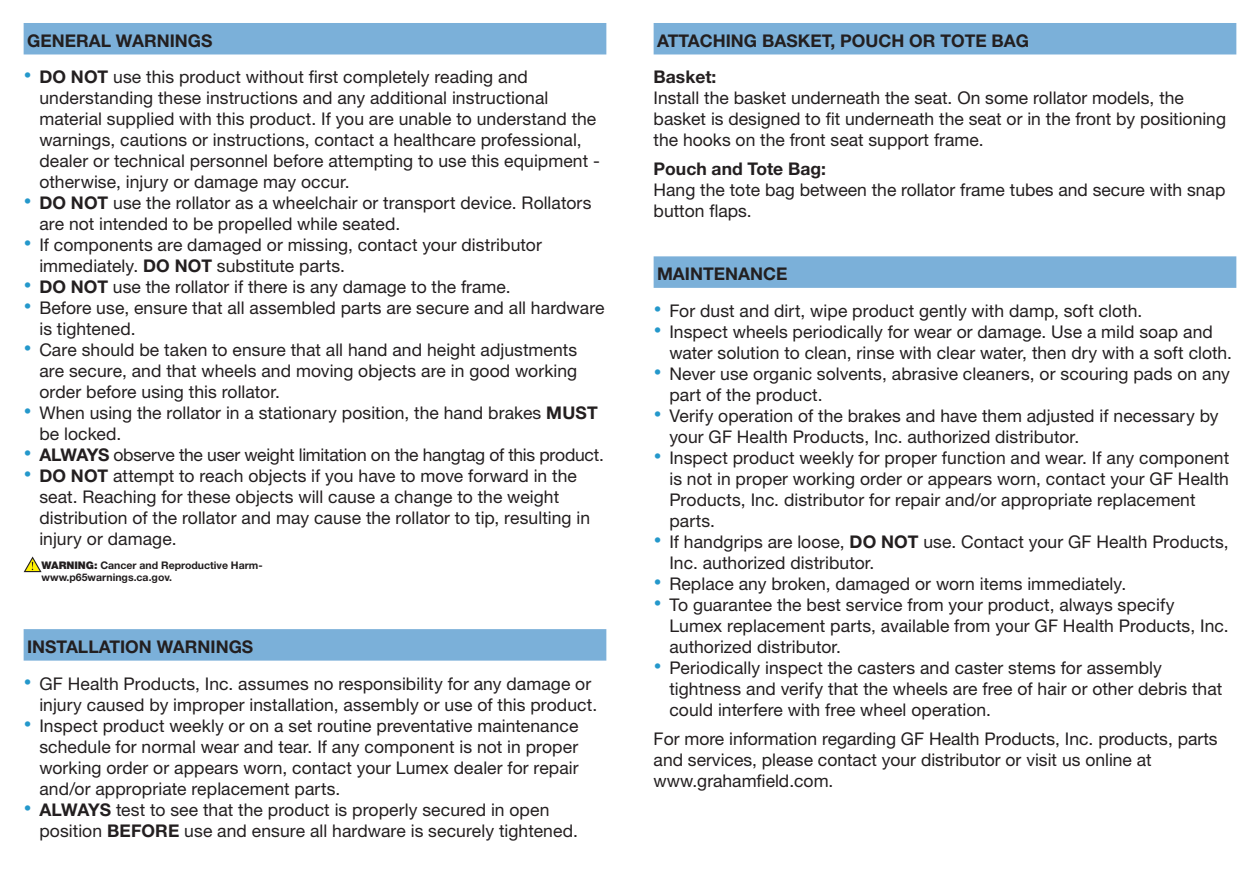
<style>
.page{position:relative;width:1260px;height:882px;background:#fff}
.page>*{position:absolute;margin:0;border:0;box-sizing:border-box;transform-origin:0 0}
.Text{font:17.5px/21px "Helvetica Neue LT Std";letter-spacing:.005em;color:#231f20}
.Color_Bar___Head{font:700 17.5px "Helvetica Neue LT Std";color:#231f20}
.Text-2{font:17.5px "Helvetica Neue LT Std";letter-spacing:-.015em;color:#231f20}
.Text-3{font:700 17.5px "Helvetica Neue LT Std";color:#231f20}
.Text-4{font:700 10.5px "Helvetica Neue LT Std";color:#231f20}
.s1{font-family:"Raleway";font-weight:900;font-size:22.75px;color:#2498cb}
.s2{font-weight:700}
.s3{font-weight:900}
</style>
<div class="page">
<div style="left:24px;top:23px;width:582px;height:31px;background:#7bb0d9"></div>
<svg style="left:24px;top:556px;width:18px;height:16px"></svg>
<div style="left:24px;top:629px;width:582px;height:32px;background:#7bb0d9"></div>
<div style="left:654px;top:256px;width:582px;height:32px;background:#7bb0d9"></div>
<div style="left:654px;top:23px;width:582px;height:31px;background:#7bb0d9"></div>
<p class="Color_Bar___Head" style="left:27px;top:30px;width:187px">GENERAL WARNINGS</p>
<p class="Text" style="left:39px;top:66px;width:562px;text-indent:-16px"><span class="s1">•</span> <span class="s2">DO NOT</span> use this product without first completely reading and understanding these instructions and any additional instructional material supplied with this product. If you are unable to understand the warnings, cautions or instructions, contact a healthcare professional, dealer or technical personnel before attempting to use this equipment - otherwise, injury or damage may occur.</p>
<p class="Text" style="left:39px;top:192px;width:554px;text-indent:-16px"><span class="s1">•</span> <span class="s2">DO NOT</span> use the rollator as a wheelchair or transport device. Rollators are not intended to be propelled while seated.</p>
<p class="Text" style="left:39px;top:234px;width:504px;text-indent:-16px"><span class="s1">•</span> If components are damaged or missing, contact your distributor immediately. <span class="s2">DO NOT</span> substitute parts.</p>
<p class="Text" style="left:24px;top:276px;width:489px"><span class="s1">•</span> <span class="s2">DO NOT</span> use the rollator if there is any damage to the frame.</p>
<p class="Text" style="left:39px;top:297px;width:567px;text-indent:-16px"><span class="s1">•</span> Before use, ensure that all assembled parts are secure and all hardware is tightened.</p>
<p class="Text" style="left:39px;top:339px;width:539px;text-align:justify;text-indent:-16px"><span class="s1">•</span> Care should be taken to ensure that all hand and height adjustments are secure, and that wheels and moving objects are in good working order before using this rollator.</p>
<p class="Text" style="left:39px;top:402px;width:560px;text-indent:-16px"><span class="s1">•</span> When using the rollator in a stationary position, the hand brakes <span class="s2">MUST </span>be locked.</p>
<p class="Text-2" style="left:24px;top:445px;width:582px"><span class="s1">•</span> <span class="s2">ALWAYS</span> observe the user weight limitation on the hangtag of this product.</p>
<p class="Text" style="left:39px;top:465px;width:552px;text-indent:-16px"><span class="s1">•</span> <span class="s2">DO NOT</span> attempt to reach objects if you have to move forward in the seat. Reaching for these objects will cause a change to the weight distribution of the rollator and may cause the rollator to tip, resulting in injury or damage.</p>
<p class="Text-4" style="left:42px;top:558px;width:223px"><span class="s3">WARNING:</span> Cancer and Reproductive Harm-</p>
<p class="Text-4" style="left:42px;top:571px;width:132px">www.p65warnings.ca.gov.</p>
<p class="Color_Bar___Head" style="left:27px;top:636px;width:228px">INSTALLATION WARNINGS</p>
<p class="Text" style="left:39px;top:673px;width:559px;text-indent:-16px"><span class="s1">•</span> GF Health Products, Inc. assumes no responsibility for any damage or injury caused by improper installation, assembly or use of this product.</p>
<p class="Text" style="left:39px;top:715px;width:541px;text-align:justify;text-indent:-16px"><span class="s1">•</span> Inspect product weekly or on a set routine preventative maintenance schedule for normal wear and tear. If any component is not in proper working order or appears worn, contact your Lumex dealer for repair and/or appropriate replacement parts.</p>
<p class="Text" style="left:39px;top:799px;width:540px;text-indent:-16px"><span class="s1">•</span> <span class="s2">ALWAYS</span> test to see that the product is properly secured in open position <span class="s2">BEFORE</span> use and ensure all hardware is securely tightened.</p>
<p class="Color_Bar___Head" style="left:657px;top:30px;width:374px">ATTACHING BASKET, POUCH OR TOTE BAG</p>
<p class="Text-3" style="left:654px;top:66px;width:64px">Basket:</p>
<p class="Text" style="left:654px;top:87px;width:574px">Install the basket underneath the seat. On some rollator models, the basket is designed to fit underneath the seat or in the front by positioning the hooks on the front seat support frame.</p>
<p class="Text-3" style="left:654px;top:158px;width:174px">Pouch and Tote Bag:</p>
<p class="Text" style="left:654px;top:179px;width:573px">Hang the tote bag between the rollator frame tubes and secure with snap button flaps.</p>
<p class="Color_Bar___Head" style="left:657px;top:263px;width:132px">MAINTENANCE</p>
<p class="Text" style="left:654px;top:300px;width:490px"><span class="s1">•</span> For dust and dirt, wipe product gently with damp, soft cloth.</p>
<p class="Text" style="left:669px;top:321px;width:564px;text-indent:-16px"><span class="s1">•</span> Inspect wheels periodically for wear or damage. Use a mild soap and water solution to clean, rinse with clear water, then dry with a soft cloth.</p>
<p class="Text" style="left:669px;top:363px;width:562px;text-indent:-16px"><span class="s1">•</span> Never use organic solvents, abrasive cleaners, or scouring pads on any part of the product.</p>
<p class="Text" style="left:669px;top:405px;width:551px;text-indent:-16px"><span class="s1">•</span> Verify operation of the brakes and have them adjusted if necessary by your GF Health Products, Inc. authorized distributor.</p>
<p class="Text" style="left:669px;top:447px;width:561px;text-indent:-16px"><span class="s1">•</span> Inspect product weekly for proper function and wear. If any component is not in proper working order or appears worn, contact your GF Health Products, Inc. distributor for repair and/or appropriate replacement parts.</p>
<p class="Text" style="left:669px;top:531px;width:561px;text-indent:-16px"><span class="s1">•</span> If handgrips are loose, <span class="s2">DO NOT</span> use. Contact your GF Health Products,<br>Inc. authorized distributor.</p>
<p class="Text" style="left:654px;top:573px;width:474px"><span class="s1">•</span> Replace any broken, damaged or worn items immediately.</p>
<p class="Text" style="left:669px;top:594px;width:561px;text-indent:-16px"><span class="s1">•</span> To guarantee the best service from your product, always specify<br>Lumex replacement parts, available from your GF Health Products, Inc. authorized distributor.</p>
<p class="Text" style="left:669px;top:657px;width:555px;text-indent:-16px"><span class="s1">•</span> Periodically inspect the casters and caster stems for assembly tightness and verify that the wheels are free of hair or other debris that could interfere with free wheel operation.</p>
<p class="Text" style="left:654px;top:728px;width:566px">For more information regarding GF Health Products, Inc. products, parts and services, please contact your distributor or visit us online at www.grahamfield.com.</p>
</div>
